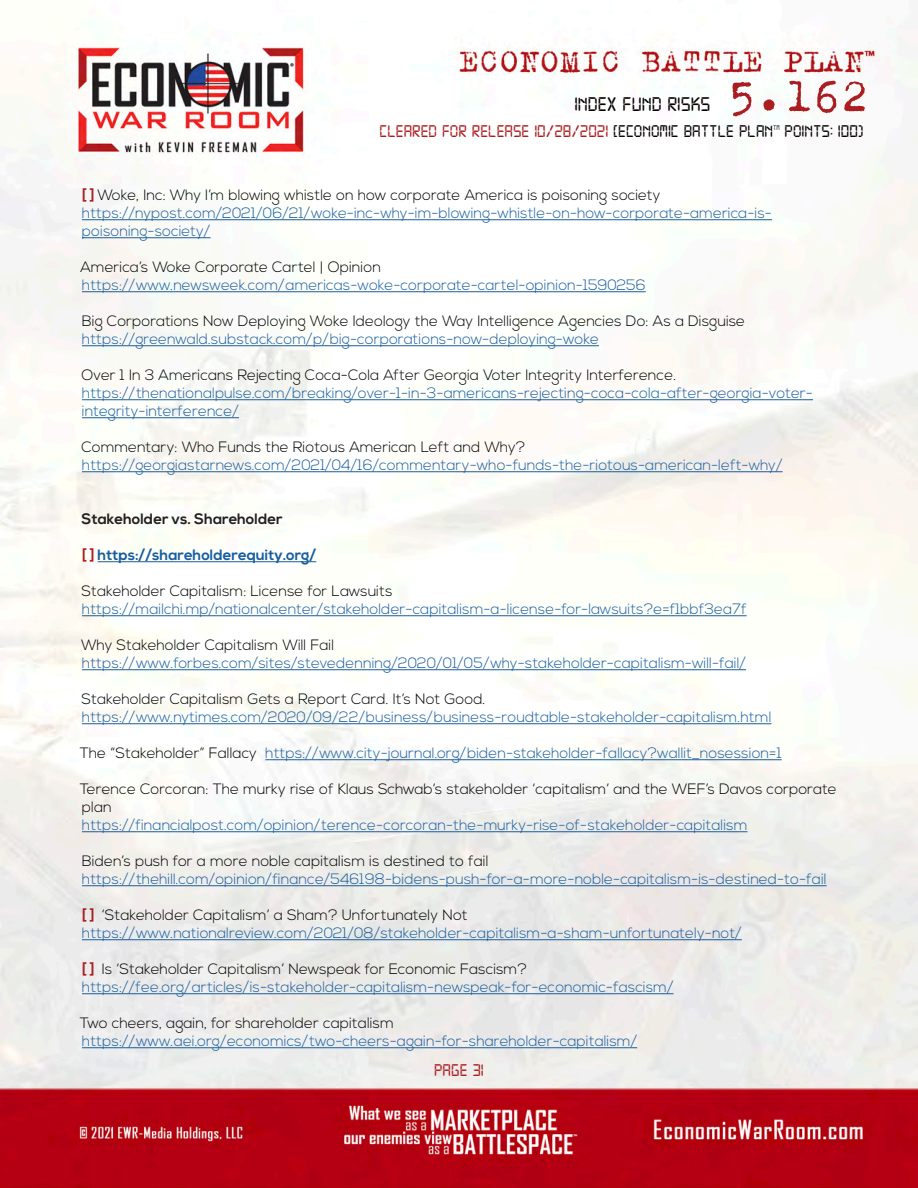
<style>
.page{position:relative;width:918px;height:1188px;background:#fff}
.page>*{position:absolute;margin:0;border:0;box-sizing:border-box;transform-origin:0 0}
.t1{font:51px "Trixie";color:#aa1e21}
.t2{font:21px "Digital 7";color:#080302}
.t3{font:18px "Digital 7";color:#aa1e21}
.t4{font:18px "Digital 7";color:#080302}
.t5{font:300 15px/18px "Nexa";color:#175d9e}
.t6{font:300 15px/18px "Nexa";color:#000}
.t7{font:700 15px "Nexa";color:#175d9e}
.t8{font:700 15px "Nexa";color:#231f20}
.t9{font:7.05px "Digital 7";color:#080302}
.s1{color:#080302}
.s2{font-weight:700;color:#aa1e21}
.s3{color:#aa1e21}
.s4{color:#000}
</style>
<div class="page">
<img style="left:0;top:5px;width:918px;height:1183px">
<hr style="left:82px;top:219px;width:690px;height:1px;background:#175d9e">
<hr style="left:82px;top:237px;width:129px;height:1px;background:#175d9e">
<hr style="left:82px;top:291px;width:564px;height:1px;background:#175d9e">
<hr style="left:82px;top:345px;width:517px;height:1px;background:#175d9e">
<hr style="left:82px;top:399px;width:731px;height:1px;background:#175d9e">
<hr style="left:82px;top:417px;width:157px;height:1px;background:#175d9e">
<hr style="left:82px;top:471px;width:701px;height:1px;background:#175d9e">
<hr style="left:98px;top:561px;width:218px;height:1px;background:#175d9e">
<hr style="left:82px;top:615px;width:665px;height:1px;background:#175d9e">
<hr style="left:82px;top:669px;width:664px;height:1px;background:#175d9e">
<hr style="left:82px;top:723px;width:689px;height:1px;background:#175d9e">
<hr style="left:265px;top:759px;width:517px;height:1px;background:#175d9e">
<hr style="left:82px;top:831px;width:665px;height:1px;background:#175d9e">
<hr style="left:82px;top:885px;width:745px;height:1px;background:#175d9e">
<hr style="left:82px;top:939px;width:660px;height:1px;background:#175d9e">
<hr style="left:82px;top:993px;width:592px;height:1px;background:#175d9e">
<hr style="left:82px;top:1047px;width:555px;height:1px;background:#175d9e">
<h1 class="t1" style="left:728px;top:62px;width:142px">5.162</h1>
<p class="t3" style="left:380px;top:123px;width:395px">CLEARED FOR RELEASE 10/28/2021 <span class="s1">[ECONOMIC BATTLE PLAN</span></p>
<p class="t9" style="left:773px;top:124px;width:8px">TM</p>
<p class="t4" style="left:785px;top:123px;width:81px">POINTS: 100)</p>
<h2 class="t2" style="left:574px;top:95px;width:138px">INDEX FUND RISKS</h2>
<p class="t6" style="left:82px;top:187px;width:580px"><span class="s2">[ ]</span> Woke, Inc: Why I’m blowing whistle on how corporate America is poisoning society</p>
<p class="t5" style="left:82px;top:205px;width:692px">https://nypost.com/2021/06/21/woke-inc-why-im-blowing-whistle-on-how-corporate-america-is&shy;poisoning-society/</p>
<p class="t6" style="left:81px;top:259px;width:302px">America’s Woke Corporate Cartel | Opinion</p>
<p class="t5" style="left:82px;top:277px;width:565px">https://www.newsweek.com/americas-woke-corporate-cartel-opinion-1590256</p>
<p class="t6" style="left:82px;top:313px;width:665px">Big Corporations Now Deploying Woke Ideology the Way Intelligence Agencies Do: As a Disguise</p>
<p class="t5" style="left:82px;top:331px;width:518px">https://greenwald.substack.com/p/big-corporations-now-deploying-woke</p>
<p class="t6" style="left:81px;top:367px;width:596px">Over 1 In 3 Americans Rejecting Coca-Cola After Georgia Voter Integrity Interference.</p>
<p class="t5" style="left:82px;top:385px;width:733px">https://thenationalpulse.com/breaking/over-1-in-3-americans-rejecting-coca-cola-after-georgia-voter&shy;integrity-interference/</p>
<p class="t6" style="left:81px;top:439px;width:446px">Commentary: Who Funds the Riotous American Left and Why?</p>
<p class="t5" style="left:82px;top:457px;width:702px">https://georgiastarnews.com/2021/04/16/commentary-who-funds-the-riotous-american-left-why/</p>
<p class="t8" style="left:82px;top:510px;width:203px">Stakeholder vs. Shareholder</p>
<p class="t7" style="left:82px;top:546px;width:236px"><span class="s3">[ ]</span> https://shareholderequity.org/</p>
<p class="t6" style="left:81px;top:583px;width:313px">Stakeholder Capitalism: License for Lawsuits</p>
<p class="t5" style="left:82px;top:601px;width:666px">https://mailchi.mp/nationalcenter/stakeholder-capitalism-a-license-for-lawsuits?e=f1bbf3ea7f</p>
<p class="t6" style="left:81px;top:637px;width:254px">Why Stakeholder Capitalism Will Fail</p>
<p class="t5" style="left:82px;top:655px;width:666px">https://www.forbes.com/sites/stevedenning/2020/01/05/why-stakeholder-capitalism-will-fail/</p>
<p class="t6" style="left:81px;top:691px;width:405px">Stakeholder Capitalism Gets a Report Card. It’s Not Good.</p>
<p class="t5" style="left:82px;top:709px;width:691px">https://www.nytimes.com/2020/09/22/business/business-roudtable-stakeholder-capitalism.html</p>
<p class="t5" style="left:80px;top:745px;width:703px"><span class="s4">The “Stakeholder” Fallacy</span> https://www.city-journal.org/biden-stakeholder-fallacy?wallit_nosession=1</p>
<p class="t6" style="left:80px;top:781px;width:759px">Terence Corcoran: The murky rise of Klaus Schwab’s stakeholder ‘capitalism’ and the WEF’s Davos corporate plan</p>
<p class="t5" style="left:82px;top:817px;width:667px">https://financialpost.com/opinion/terence-corcoran-the-murky-rise-of-stakeholder-capitalism</p>
<p class="t6" style="left:82px;top:853px;width:408px">Biden’s push for a more noble capitalism is destined to fail</p>
<p class="t5" style="left:82px;top:871px;width:746px">https://thehill.com/opinion/finance/546198-bidens-push-for-a-more-noble-capitalism-is-destined-to-fail</p>
<p class="t6" style="left:82px;top:907px;width:387px"><span class="s2">[ ]</span> ‘Stakeholder Capitalism’ a Sham? Unfortunately Not</p>
<p class="t5" style="left:82px;top:925px;width:661px">https://www.nationalreview.com/2021/08/stakeholder-capitalism-a-sham-unfortunately-not/</p>
<p class="t6" style="left:82px;top:961px;width:447px"><span class="s2">[ ]</span> Is ‘Stakeholder Capitalism’ Newspeak for Economic Fascism?</p>
<p class="t5" style="left:82px;top:979px;width:593px">https://fee.org/articles/is-stakeholder-capitalism-newspeak-for-economic-fascism/</p>
<p class="t6" style="left:80px;top:1015px;width:316px">Two cheers, again, for shareholder capitalism</p>
<p class="t5" style="left:82px;top:1033px;width:557px">https://www.aei.org/economics/two-cheers-again-for-shareholder-capitalism/</p>
<p class="t3" style="left:434px;top:1062px;width:51px">PAGE 31</p>
</div>
